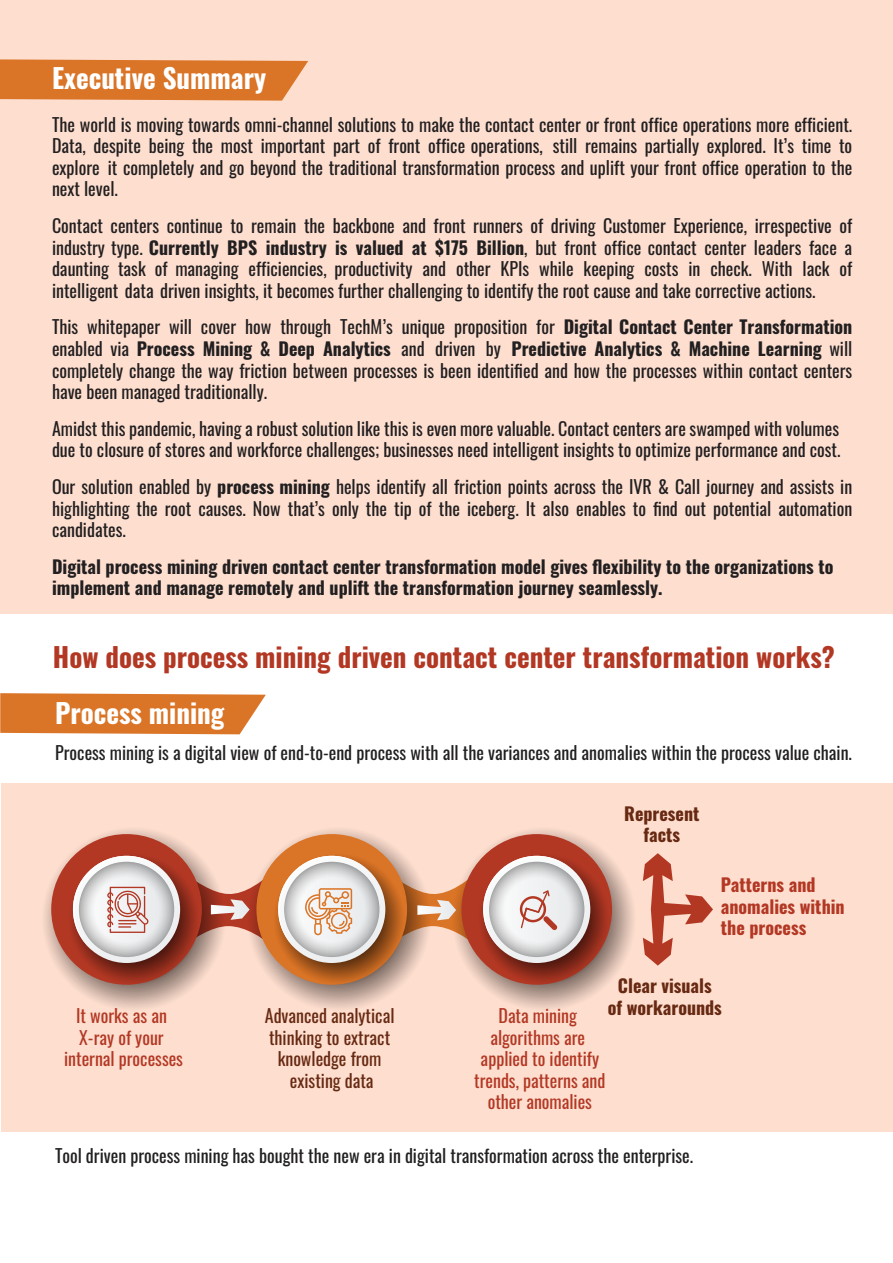
<style>
.page{position:relative;width:893px;height:1263px;background:#fff}
.page>*{position:absolute;margin:0;border:0;box-sizing:border-box;transform-origin:0 0}
.t1{font:700 27px "Oswald";color:#b33824}
.t2{font:700 27px "Oswald";color:#fff}
.t3{font:18px/21.6px "Oswald";color:#221f20;text-align:justify}
.t4{font:700 18px/21.6px "Oswald";color:#221f20}
.t5{font:18px/21.6px "Oswald";color:#b33824;text-align:center}
.t6{font:18px/21.6px "Oswald";color:#672912;text-align:center}
.t7{font:700 18px/21.6px "Oswald";color:#672912;text-align:center}
.t8{font:700 18px/21.6px "Oswald";color:#b33824}
.s1{font-weight:700}
</style>
<div class="page">
<div style="left:1px;top:783px;width:891px;height:348px;background:#fddecf"></div>
<div style="left:0;top:0;width:893px;height:614px;background:#fddecf"></div>
<svg style="left:0;top:59px;width:308px;height:42px;background:#dd7d35"></svg>
<svg style="left:0;top:693px;width:266px;height:41px;background:#dc7f37"></svg>
<svg style="left:35px;top:820px;width:196px;height:197px"></svg>
<div style="left:51px;top:834px;width:151px;height:151px;background:#b33824;border-radius:50%"></div>
<svg style="left:63px;top:849px;width:140px;height:139px"></svg>
<svg style="left:73px;top:856px;width:107px;height:107px"></svg>
<svg style="left:79px;top:862px;width:95px;height:95px"></svg>
<svg style="left:240px;top:820px;width:197px;height:197px"></svg>
<div style="left:256px;top:834px;width:151px;height:151px;background:#da7426;border-radius:50%"></div>
<svg style="left:269px;top:849px;width:139px;height:139px"></svg>
<svg style="left:278px;top:856px;width:107px;height:107px"></svg>
<svg style="left:284px;top:862px;width:95px;height:95px"></svg>
<svg style="left:445px;top:820px;width:197px;height:197px"></svg>
<div style="left:461px;top:834px;width:151px;height:151px;background:#b33824;border-radius:50%"></div>
<svg style="left:474px;top:849px;width:139px;height:139px"></svg>
<svg style="left:483px;top:856px;width:107px;height:107px"></svg>
<svg style="left:489px;top:862px;width:95px;height:95px"></svg>
<svg style="left:483px;top:856px;width:89px;height:95px;background:#dbc8c6"></svg>
<svg style="left:73px;top:856px;width:88px;height:95px;background:#d9c4c1"></svg>
<svg style="left:192px;top:878px;width:72px;height:62px"></svg>
<svg style="left:396px;top:878px;width:73px;height:62px"></svg>
<svg style="left:643px;top:853px;width:70px;height:113px"></svg>
<svg style="left:278px;top:856px;width:89px;height:95px;background:#e0ccbe"></svg>
<h1 class="t2" style="left:52px;top:54px;width:216px">Executive Summary</h1>
<p class="t3" style="left:52px;top:112px;width:802px">The world is moving towards omni-channel solutions to make the contact center or front office operations more efficient.<br>Data, despite being the most important part of front office operations, still remains partially explored. It’s time to explore it completely and go beyond the traditional transformation process and uplift your front office operation to the next level.</p>
<p class="t3" style="left:52px;top:213px;width:802px">Contact centers continue to remain the backbone and front runners of driving Customer Experience, irrespective of industry type. <span class="s1">Currently BPS industry is valued at $175 Billion</span>, but front office contact center leaders face a daunting task of managing efficiencies, productivity and other KPIs while keeping costs in check. With lack of intelligent data driven insights, it becomes further challenging to identify the root cause and take corrective actions.</p>
<p class="t3" style="left:52px;top:314px;width:802px">This whitepaper will cover how through TechM’s unique proposition for <span class="s1">Digital Contact Center Transformation </span>enabled via <span class="s1">Process Mining &amp; Deep Analytics</span> and driven by <span class="s1">Predictive Analytics &amp; Machine Learning</span> will completely change the way friction between processes is been identified and how the processes within contact centers have been managed traditionally.</p>
<p class="t3" style="left:52px;top:416px;width:790px">Amidst this pandemic, having a robust solution like this is even more valuable. Contact centers are swamped with volumes due to closure of stores and workforce challenges; businesses need intelligent insights to optimize performance and cost.</p>
<p class="t3" style="left:52px;top:474px;width:802px">Our solution enabled by <span class="s1">process mining</span> helps identify all friction points across the IVR &amp; Call journey and assists in highlighting the root causes. Now that’s only the tip of the iceberg. It also enables to find out potential automation candidates.</p>
<p class="t4" style="left:52px;top:554px;width:783px">Digital process mining driven contact center transformation model gives flexibility to the organizations to implement and manage remotely and uplift the transformation journey seamlessly.</p>
<h1 class="t1" style="left:53px;top:633px;width:783px">How does process mining driven contact center transformation works?</h1>
<h1 class="t2" style="left:55px;top:688px;width:171px">Process mining</h1>
<p class="t3" style="left:55px;top:740px;width:798px">Process mining is a digital view of end-to-end process with all the variances and anomalies within the process value chain.</p>
<p class="t5" style="left:64px;top:1003px;width:120px">It works as an<br>X-ray of your internal processes</p>
<p class="t6" style="left:265px;top:1003px;width:131px">Advanced analytical thinking to extract knowledge from existing data</p>
<p class="t7" style="left:624px;top:801px;width:77px">Represent facts</p>
<p class="t8" style="left:721px;top:872px;width:125px">Patterns and anomalies within the process</p>
<p class="t7" style="left:608px;top:973px;width:116px">Clear visuals<br>of workarounds</p>
<p class="t5" style="left:474px;top:1003px;width:133px">Data mining algorithms are applied to identify trends, patterns and other anomalies</p>
<p class="t3" style="left:55px;top:1143px;width:639px">Tool driven process mining has bought the new era in digital transformation across the enterprise.</p>
</div>
